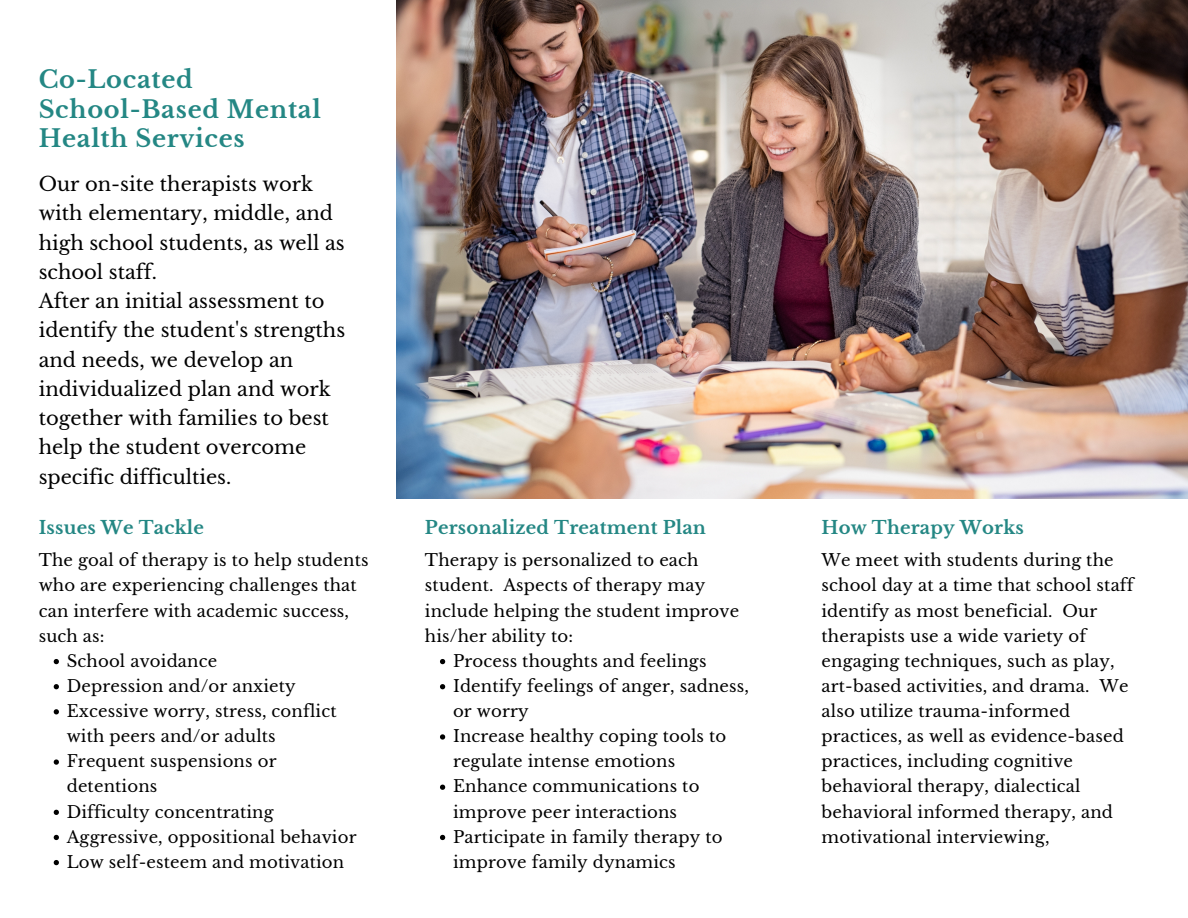
<style>
.page{position:relative;width:1188px;height:918px;background:#fff}
.page>*{position:absolute;margin:0;border:0;box-sizing:border-box;transform-origin:0 0}
.t1{font:700 24px/29.2px "Libre Baskerville";letter-spacing:.03em;color:#248784}
.t2{font:19.5px/29.2px "Libre Baskerville";color:#000}
.t3{font:700 18px "Libre Baskerville";letter-spacing:.01em;color:#248784}
.t4{font:16.5px/25.2px "Libre Baskerville";letter-spacing:.01em;color:#000}
</style>
<div class="page">
<img style="left:397px;top:0;width:791px;height:499px">
<svg style="left:54px;top:659px;width:5px;height:5px"></svg>
<svg style="left:54px;top:684px;width:5px;height:5px"></svg>
<svg style="left:54px;top:709px;width:5px;height:5px"></svg>
<svg style="left:54px;top:759px;width:5px;height:6px"></svg>
<svg style="left:54px;top:810px;width:5px;height:5px"></svg>
<svg style="left:54px;top:835px;width:5px;height:5px"></svg>
<svg style="left:54px;top:860px;width:5px;height:5px"></svg>
<svg style="left:440px;top:659px;width:5px;height:5px"></svg>
<svg style="left:440px;top:684px;width:5px;height:5px"></svg>
<svg style="left:440px;top:734px;width:5px;height:6px"></svg>
<svg style="left:440px;top:785px;width:5px;height:5px"></svg>
<svg style="left:440px;top:835px;width:5px;height:5px"></svg>
<h1 class="t1" style="left:39px;top:65px;width:284px">Co-Located<br>School-Based Mental<br>Health Services</h1>
<p class="t2" style="left:39px;top:170px;width:308px">Our on-site therapists work with elementary, middle, and high school students, as well as school staff.<br>After an initial assessment to identify the student's strengths and needs, we develop an individualized plan and work together with families to best help the student overcome specific difficulties.</p>
<p class="t3" style="left:39px;top:516px;width:167px">Issues We Tackle</p>
<p class="t4" style="left:39px;top:548px;width:331px">The goal of therapy is to help students who are experiencing challenges that can interfere with academic success, such as:</p>
<p class="t4" style="left:67px;top:648px;width:291px">School avoidance<br>Depression and/or anxiety<br>Excessive worry, stress, conflict with peers and/or adults<br>Frequent suspensions or detentions<br>Difficulty concentrating<br>Aggressive, oppositional behavior<br>Low self-esteem and motivation</p>
<p class="t3" style="left:425px;top:516px;width:283px">Personalized Treatment Plan</p>
<p class="t4" style="left:425px;top:548px;width:316px">Therapy is personalized to each student. Aspects of therapy may include helping the student improve his/her ability to:</p>
<p class="t4" style="left:453px;top:648px;width:297px">Process thoughts and feelings<br>Identify feelings of anger, sadness, or worry<br>Increase healthy coping tools to regulate intense emotions<br>Enhance communications to improve peer interactions<br>Participate in family therapy to improve family dynamics</p>
<p class="t3" style="left:822px;top:516px;width:204px">How Therapy Works</p>
<p class="t4" style="left:822px;top:548px;width:314px">We meet with students during the school day at a time that school staff identify as most beneficial. Our therapists use a wide variety of engaging techniques, such as play, art-based activities, and drama. We also utilize trauma-informed practices, as well as evidence-based practices, including cognitive behavioral therapy, dialectical behavioral informed therapy, and motivational interviewing,</p>
</div>
